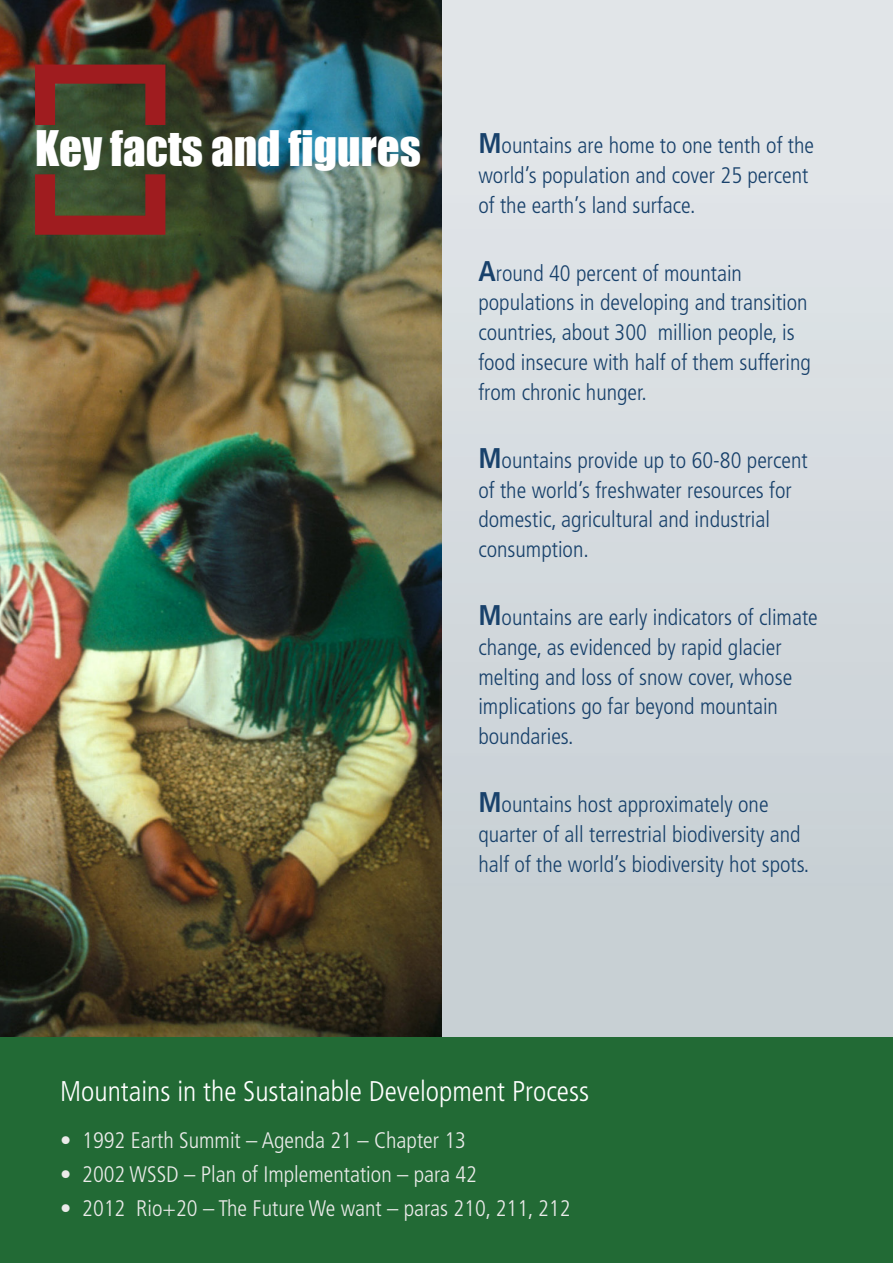
<style>
.page{position:relative;width:893px;height:1263px;background:#fff}
.page>*{position:absolute;margin:0;border:0;box-sizing:border-box;transform-origin:0 0}
.Article_subtitle{font:45px "Impact";color:#fff}
.Inter{font:300 condensed 28.5px "Frutiger";color:#fff}
.Normal_text{font:300 condensed 22.5px/29.7px "Frutiger";color:#18416b}
.Normal_text-2{font:300 condensed 22.5px "Frutiger";color:#ebebea}
.s1{font-weight:700;font-size:28.5px}
</style>
<div class="page">
<div style="left:441px;top:665px;width:159px;height:372px;background:#c9d1d5"></div>
<img style="left:441px;top:33px;width:159px;height:632px">
<div style="left:441px;top:0;width:451px;height:33px;background:#e1e5e8"></div>
<hr style="left:892px;top:0;width:1px;height:234px;background:#226a35">
<img style="left:0;top:0;width:441px;height:1037px">
<div style="left:0;top:1037px;width:893px;height:226px;background:#226a35"></div>
<svg style="left:35px;top:65px;width:130px;height:60px;background:#6c3124"></svg>
<svg style="left:35px;top:174px;width:130px;height:61px;background:#6f3526"></svg>
<p class="Article_subtitle" style="left:35px;top:113px;width:387px">Key facts and figures</p>
<p class="Normal_text" style="left:478px;top:131px;width:337px"><span class="s1">M</span>ountains are home to one tenth of the world’s population and cover 25 percent of the earth’s land surface.</p>
<p class="Normal_text" style="left:478px;top:258px;width:334px"><span class="s1">A</span>round 40 percent of mountain populations in developing and transition countries, about 300 million people, is food insecure with half of them suffering from chronic hunger.</p>
<p class="Normal_text" style="left:478px;top:445px;width:331px"><span class="s1">M</span>ountains provide up to 60-80 percent of the world’s freshwater resources for domestic, agricultural and industrial consumption.</p>
<p class="Normal_text" style="left:478px;top:603px;width:341px"><span class="s1">M</span>ountains are early indicators of climate change, as evidenced by rapid glacier melting and loss of snow cover, whose implications go far beyond mountain boundaries.</p>
<p class="Normal_text" style="left:478px;top:790px;width:332px"><span class="s1">M</span>ountains host approximately one quarter of all terrestrial biodiversity and half of the world’s biodiversity hot spots.</p>
<p class="Inter" style="left:60px;top:1075px;width:530px">Mountains in the Sustainable Development Process</p>
<p class="Normal_text-2" style="left:60px;top:1127px;width:407px">• 1992 Earth Summit – Agenda 21 – Chapter 13</p>
<p class="Normal_text-2" style="left:60px;top:1162px;width:418px">• 2002 WSSD – Plan of Implementation – para 42</p>
<p class="Normal_text-2" style="left:60px;top:1196px;width:512px">• 2012 Rio+20 – The Future We want – paras 210, 211, 212</p>
</div>
